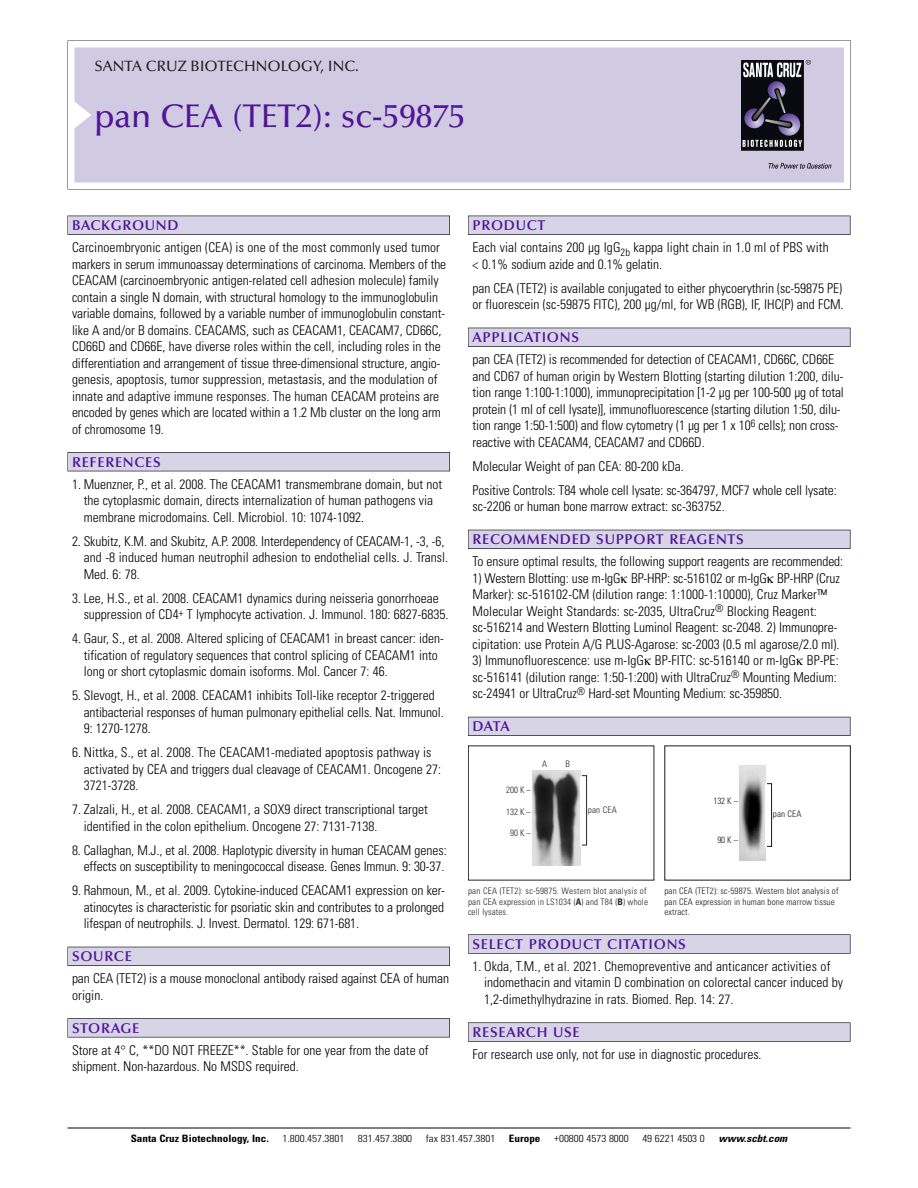
<style>
.page{position:relative;width:918px;height:1188px;background:#fff}
.page>*{position:absolute;margin:0;border:0;box-sizing:border-box;transform-origin:0 0}
.t1{font:500 33px "Optima";color:#511695}
.t2{font:500 15px "Optima";color:#231f20}
.t3{font:600 14.25px "Optima";letter-spacing:.05em;color:#511695}
.t4{font:300 condensed 13.5px/16.5px "Univers";color:#000}
.t5{font:300 condensed 10.2px "Univers";color:#000;scale:1.1 1}
.t6{font:700 condensed 10.2px "Univers";color:#000;scale:1.1 1}
.t7{font:italic 700 condensed 10.2px "Univers";color:#000;scale:1.1 1}
.t8{font:300 condensed 9px/10.5px "Univers";letter-spacing:.015em;color:#272627}
.t9{font:300 condensed 9px/10.5px "Univers";letter-spacing:.015em;color:#191919}
.s1{font-weight:700}
</style>
<div class="page">
<svg style="left:68px;top:40px;width:783px;height:149px"></svg>
<div style="left:74px;top:47px;width:770px;height:135px;background:#d1cae3"></div>
<img style="left:741px;top:60px;width:90px;height:108px">
<div style="left:68px;top:216px;width:382px;height:19px;background:#535256"></div>
<div style="left:68px;top:216px;width:381px;height:18px;background:#d7d4e8"></div>
<div style="left:68px;top:452px;width:382px;height:19px;background:#515155"></div>
<div style="left:68px;top:453px;width:381px;height:18px;background:#d7d4e8"></div>
<div style="left:68px;top:947px;width:382px;height:19px;background:#515057"></div>
<div style="left:68px;top:947px;width:381px;height:18px;background:#d7d4e8"></div>
<div style="left:68px;top:1018px;width:382px;height:19px;background:#575659"></div>
<div style="left:68px;top:1019px;width:381px;height:18px;background:#d7d4e8"></div>
<div style="left:468px;top:216px;width:382px;height:19px;background:#535256"></div>
<div style="left:468px;top:216px;width:382px;height:18px;background:#d7d4e8"></div>
<div style="left:468px;top:328px;width:382px;height:19px;background:#525156"></div>
<div style="left:468px;top:328px;width:382px;height:18px;background:#d7d4e8"></div>
<div style="left:468px;top:530px;width:382px;height:19px;background:#515057"></div>
<div style="left:468px;top:530px;width:382px;height:18px;background:#d7d4e8"></div>
<div style="left:468px;top:717px;width:382px;height:19px;background:#535259"></div>
<div style="left:468px;top:717px;width:382px;height:18px;background:#d7d4e8"></div>
<div style="left:468px;top:934px;width:382px;height:20px;background:#666"></div>
<div style="left:468px;top:935px;width:382px;height:18px;background:#d7d4e8"></div>
<svg style="left:468px;top:1022px;width:382px;height:20px"></svg>
<div style="left:468px;top:1023px;width:382px;height:18px;background:#d7d4e8"></div>
<hr style="left:68px;top:1128px;width:782px;height:1px;background:#000">
<img style="left:532px;top:771px;width:48px;height:95px">
<div style="left:582px;top:776px;width:5px;height:69px;border:1px solid #272627"></div>
<img style="left:739px;top:765px;width:26px;height:96px">
<div style="left:767px;top:784px;width:5px;height:62px;border:1px solid #191919"></div>
<p class="t2" style="left:94px;top:60px;width:266px">SANTA CRUZ BIOTECHNOLOGY, INC.</p>
<p class="t1" style="left:94px;top:102px;width:372px">pan CEA (TET2): sc-59875</p>
<p class="t3" style="left:72px;top:219px;width:108px">BACKGROUND</p>
<p class="t4" style="left:72px;top:240px;width:376px">Carcinoembryonic antigen (CEA) is one of the most commonly used tumor markers in serum immunoassay determinations of carcinoma. Members of the CEACAM (carcinoembryonic antigen-related cell adhesion molecule) family contain a single N domain, with structural homology to the immunoglobulin variable domains, followed by a variable number of immunoglobulin constant&shy;like A and/or B domains. CEACAMS, such as CEACAM1, CEACAM7, CD66C, CD66D and CD66E, have diverse roles within the cell, including roles in the differentiation and arrangement of tissue three-dimensional structure, angio&shy;genesis, apoptosis, tumor suppression, metastasis, and the modulation of innate and adaptive immune responses. The human CEACAM proteins are encoded by genes which are located within a 1.2 Mb cluster on the long arm of chromosome 19.</p>
<p class="t3" style="left:72px;top:456px;width:90px">REFERENCES</p>
<p class="t4" style="left:84px;top:477px;width:360px;text-indent:-12px">1. Muenzner, P., et al. 2008. The CEACAM1 transmembrane domain, but not the cytoplasmic domain, directs internalization of human pathogens via membrane microdomains. Cell. Microbiol. 10: 1074-1092.</p>
<p class="t4" style="left:84px;top:534px;width:366px;text-indent:-12px">2. Skubitz, K.M. and Skubitz, A.P. 2008. Interdependency of CEACAM-1, -3, -6, and -8 induced human neutrophil adhesion to endothelial cells. J. Transl.<br>Med. 6: 78.</p>
<p class="t4" style="left:84px;top:591px;width:366px;text-indent:-12px">3. Lee, H.S., et al. 2008. CEACAM1 dynamics during neisseria gonorrhoeae suppression of CD4<sup>+</sup> T lymphocyte activation. J. Immunol. 180: 6827-6835.</p>
<p class="t4" style="left:84px;top:631px;width:362px;text-indent:-12px">4. Gaur, S., et al. 2008. Altered splicing of CEACAM1 in breast cancer: iden&shy;tification of regulatory sequences that control splicing of CEACAM1 into long or short cytoplasmic domain isoforms. Mol. Cancer 7: 46.</p>
<p class="t4" style="left:84px;top:688px;width:362px;text-indent:-12px">5. Slevogt, H., et al. 2008. CEACAM1 inhibits Toll-like receptor 2-triggered antibacterial responses of human pulmonary epithelial cells. Nat. Immunol.<br>9: 1270-1278.</p>
<p class="t4" style="left:84px;top:745px;width:359px;text-indent:-12px">6. Nittka, S., et al. 2008. The CEACAM1-mediated apoptosis pathway is activated by CEA and triggers dual cleavage of CEACAM1. Oncogene 27:<br>3721-3728.</p>
<p class="t4" style="left:84px;top:802px;width:346px;text-indent:-12px">7. Zalzali, H., et al. 2008. CEACAM1, a SOX9 direct transcriptional target identified in the colon epithelium. Oncogene 27: 7131-7138.</p>
<p class="t4" style="left:72px;top:843px;width:376px;text-align:right">8. Callaghan, M.J., et al. 2008. Haplotypic diversity in human CEACAM genes: effects on susceptibility to meningococcal disease. Genes Immun. 9: 30-37.</p>
<p class="t4" style="left:84px;top:883px;width:363px;text-align:justify;text-indent:-12px">9. Rahmoun, M., et al. 2009. Cytokine-induced CEACAM1 expression on ker&shy;atinocytes is characteristic for psoriatic skin and contributes to a prolonged lifespan of neutrophils. J. Invest. Dermatol. 129: 671-681.</p>
<p class="t3" style="left:72px;top:950px;width:61px">SOURCE</p>
<p class="t4" style="left:72px;top:972px;width:379px">pan CEA (TET2) is a mouse monoclonal antibody raised against CEA of human origin.</p>
<p class="t3" style="left:72px;top:1022px;width:69px">STORAGE</p>
<p class="t4" style="left:72px;top:1043px;width:358px">Store at 4° C, **DO NOT FREEZE**. Stable for one year from the date of shipment. Non-hazardous. No MSDS required.</p>
<p class="t3" style="left:473px;top:219px;width:74px">PRODUCT</p>
<p class="t4" style="left:473px;top:240px;width:358px">Each vial contains 200 µg IgG<sub>2b</sub> kappa light chain in 1.0 ml of PBS with &lt; 0.1% sodium azide and 0.1% gelatin.</p>
<p class="t4" style="left:473px;top:281px;width:373px">pan CEA (TET2) is available conjugated to either phycoerythrin (sc-59875 PE) or fluorescein (sc-59875 FITC), 200 µg/ml, for WB (RGB), IF, IHC(P) and FCM.</p>
<p class="t3" style="left:473px;top:331px;width:108px">APPLICATIONS</p>
<p class="t4" style="left:473px;top:352px;width:373px">pan CEA (TET2) is recommended for detection of CEACAM1, CD66C, CD66E and CD67 of human origin by Western Blotting (starting dilution 1:200, dilu&shy;tion range 1:100-1:1000), immunoprecipitation [1-2 µg per 100-500 µg of total protein (1 ml of cell lysate)], immunofluorescence (starting dilution 1:50, dilu&shy;tion range 1:50-1:500) and flow cytometry (1 µg per 1 x 10<sup>6</sup> cells); non cross&shy;reactive with CEACAM4, CEACAM7 and CD66D.</p>
<p class="t4" style="left:473px;top:459px;width:213px">Molecular Weight of pan CEA: 80-200 kDa.</p>
<p class="t4" style="left:473px;top:483px;width:366px">Positive Controls: T84 whole cell lysate: sc-364797, MCF7 whole cell lysate: sc-2206 or human bone marrow extract: sc-363752.</p>
<p class="t3" style="left:473px;top:533px;width:273px">RECOMMENDED SUPPORT REAGENTS</p>
<p class="t4" style="left:473px;top:555px;width:372px">To ensure optimal results, the following support reagents are recommended:</p>
<p class="t4" style="left:473px;top:571px;width:369px">1) Western Blotting: use m-IgG BP-HRP: sc-516102 or m-IgG BP-HRP (Cruz Marker): sc-516102-CM (dilution range: 1:1000-1:10000), Cruz Marker™ Molecular Weight Standards: sc-2035, UltraCruz<sup>®</sup> Blocking Reagent: sc-516214 and Western Blotting Luminol Reagent: sc-2048. 2) Immunopre&shy;cipitation: use Protein A/G PLUS-Agarose: sc-2003 (0.5 ml agarose/2.0 ml).</p>
<p class="t4" style="left:473px;top:654px;width:368px">3) Immunofluorescence: use m-IgG BP-FITC: sc-516140 or m-IgG BP-PE: sc-516141 (dilution range: 1:50-1:200) with UltraCruz<sup>®</sup> Mounting Medium: sc-24941 or UltraCruz<sup>®</sup> Hard-set Mounting Medium: sc-359850.</p>
<p class="t3" style="left:473px;top:720px;width:39px">DATA</p>
<p class="t8" style="left:506px;top:785px;width:26px">200 K –</p>
<p class="t8" style="left:506px;top:807px;width:26px">132 K –</p>
<p class="t8" style="left:510px;top:828px;width:22px">90K–</p>
<p class="t8" style="left:542px;top:760px;width:7px">A</p>
<p class="t8" style="left:565px;top:760px;width:6px">B</p>
<p class="t8" style="left:588px;top:805px;width:30px">pan CEA</p>
<p class="t9" style="left:713px;top:797px;width:26px">132 K –</p>
<p class="t9" style="left:717px;top:835px;width:22px">90K–</p>
<p class="t9" style="left:773px;top:810px;width:30px">pan CEA</p>
<p class="t8" style="left:468px;top:887px;width:182px">pan CEA (TET2): sc-59875. Western blot analysis of pan CEA expression in LS1034 (<span class="s1">A</span>) and T84 (<span class="s1">B</span>) whole cell lysates.</p>
<p class="t9" style="left:664px;top:887px;width:176px">pan CEA (TET2): sc-59875. Western blot analysis of pan CEA expression in human bone marrow tissue extract.</p>
<p class="t3" style="left:473px;top:938px;width:215px">SELECT PRODUCT CITATIONS</p>
<p class="t4" style="left:484px;top:959px;width:360px;text-indent:-12px">1. Okda, T.M., et al. 2021. Chemopreventive and anticancer activities of indomethacin and vitamin D combination on colorectal cancer induced by<br>1,2-dimethylhydrazine in rats. Biomed. Rep. 14: 27.</p>
<p class="t3" style="left:473px;top:1026px;width:109px">RESEARCH USE</p>
<p class="t4" style="left:473px;top:1047px;width:291px">For research use only, not for use in diagnostic procedures.</p>
<p class="t6" style="left:131px;top:1135px;width:127px">Santa Cruz Biotechnology, Inc.</p>
<p class="t5" style="left:282px;top:1135px;width:58px">1.800.457.3801</p>
<p class="t5" style="left:358px;top:1135px;width:51px">831.457.3800</p>
<p class="t5" style="left:426px;top:1135px;width:65px">fax 831.457.3801</p>
<p class="t6" style="left:509px;top:1135px;width:30px">Europe</p>
<p class="t5" style="left:554px;top:1135px;width:69px">+00800 4573 8000</p>
<p class="t5" style="left:642px;top:1135px;width:58px">49 6221 4503 0</p>
<p class="t7" style="left:719px;top:1135px;width:66px">www.scbt.com</p>
</div>
